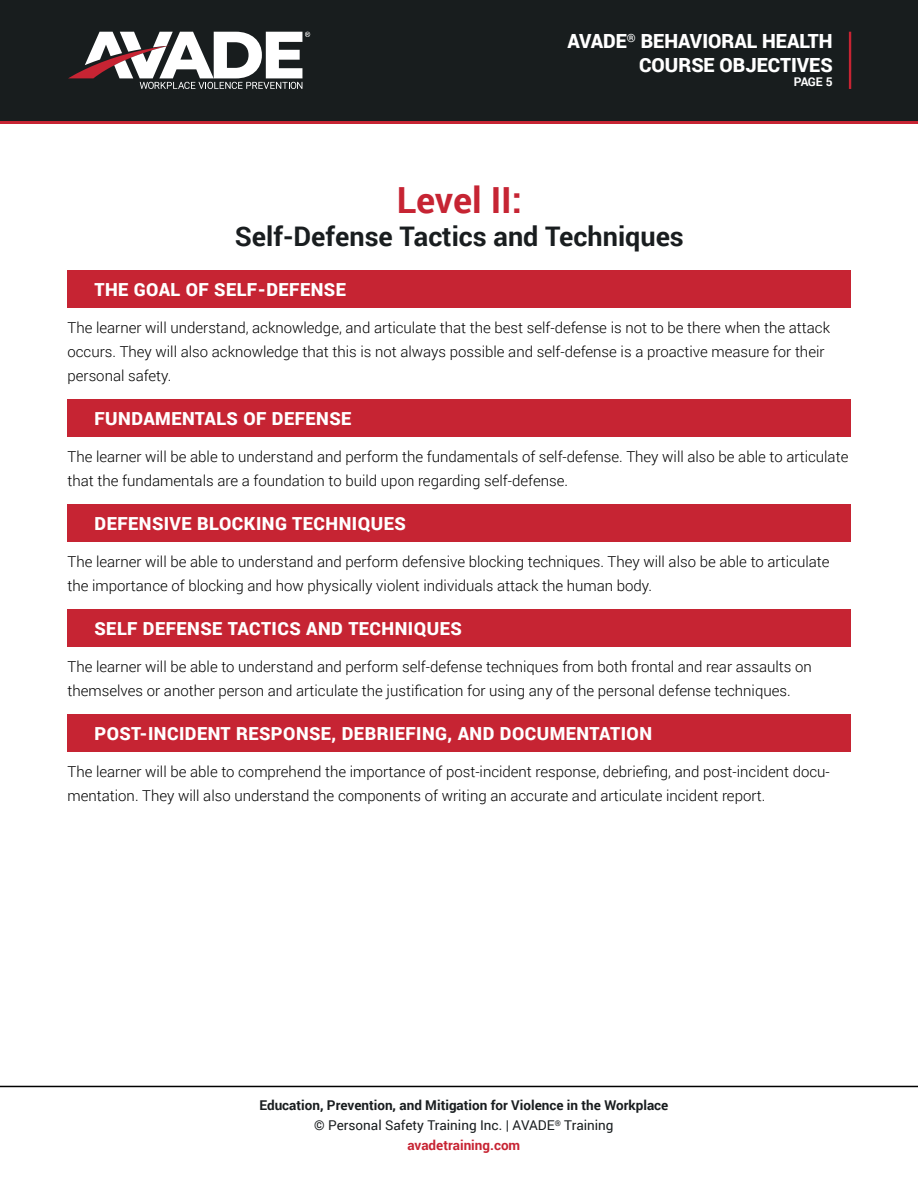
<style>
.page{position:relative;width:918px;height:1188px;background:#fff}
.page>*{position:absolute;margin:0;border:0;box-sizing:border-box;transform-origin:0 0}
.t1{font:700 36px "Roboto";color:#c62433}
.t2{font:700 27px "Roboto";color:#191d1f}
.t3{font:900 19.5px/23.4px "Roboto";color:#fff;text-align:right}
.t4{font:900 18px "Roboto";letter-spacing:.025em;color:#fff}
.t5{font:300 15px/24px "Roboto";color:#000}
.t6{font:700 13.5px/19.6px "Roboto";color:#191d1f;text-align:center}
.t7{font:700 12px "Roboto";color:#fff}
.s1{font-weight:400}
.s2{color:#c72433}
</style>
<div class="page">
<div style="left:0;top:10px;width:918px;height:114px;background:#c72433"></div>
<div style="left:0;top:0;width:918px;height:121px;background:#181d1e"></div>
<svg style="left:68px;top:32px;width:242px;height:57px"></svg>
<hr style="left:849px;top:32px;width:2px;height:57px;background:#c72433">
<hr style="left:0;top:1086px;width:918px;height:1px;background:#000">
<div style="left:68px;top:270px;width:783px;height:38px;background:#c62433"></div>
<div style="left:68px;top:399px;width:783px;height:37px;background:#c62433"></div>
<div style="left:68px;top:504px;width:783px;height:38px;background:#c62433"></div>
<div style="left:68px;top:609px;width:783px;height:37px;background:#c62433"></div>
<div style="left:68px;top:714px;width:783px;height:38px;background:#c62433"></div>
<h3 class="t3" style="left:567px;top:29px;width:267px">AVADE<sup>®</sup> BEHAVIORAL HEALTH<br>COURSE OBJECTIVES</h3>
<p class="t7" style="left:794px;top:73px;width:40px">PAGE 5</p>
<h1 class="t1" style="left:397px;top:175px;width:127px">Level II:</h1>
<h2 class="t2" style="left:235px;top:217px;width:451px">Self-Defense Tactics and Techniques</h2>
<p class="t4" style="left:94px;top:277px;width:253px">THE GOAL OF SELF-DEFENSE</p>
<p class="t5" style="left:68px;top:316px;width:764px">The learner will understand, acknowledge, and articulate that the best self-defense is not to be there when the attack occurs. They will also acknowledge that this is not always possible and self-defense is a proactive measure for their personal safety.</p>
<p class="t4" style="left:94px;top:406px;width:258px">FUNDAMENTALS OF DEFENSE</p>
<p class="t5" style="left:68px;top:445px;width:782px">The learner will be able to understand and perform the fundamentals of self-defense. They will also be able to articulate that the fundamentals are a foundation to build upon regarding self-defense.</p>
<p class="t4" style="left:94px;top:511px;width:313px">DEFENSIVE BLOCKING TECHNIQUES</p>
<p class="t5" style="left:68px;top:550px;width:764px">The learner will be able to understand and perform defensive blocking techniques. They will also be able to articulate the importance of blocking and how physically violent individuals attack the human body.</p>
<p class="t4" style="left:94px;top:616px;width:369px">SELF DEFENSE TACTICS AND TECHNIQUES</p>
<p class="t5" style="left:68px;top:655px;width:746px">The learner will be able to understand and perform self-defense techniques from both frontal and rear assaults on themselves or another person and articulate the justification for using any of the personal defense techniques.</p>
<p class="t4" style="left:94px;top:721px;width:559px">POST-INCIDENT RESPONSE, DEBRIEFING, AND DOCUMENTATION</p>
<p class="t5" style="left:68px;top:760px;width:764px">The learner will be able to comprehend the importance of post-incident response, debriefing, and post-incident docu&shy;mentation. They will also understand the components of writing an accurate and articulate incident report.</p>
<p class="t6" style="left:259px;top:1095px;width:410px">Education, Prevention, and Mitigation for Violence in the Workplace <span class="s1">© Personal Safety Training Inc. | AVADE</span><sup>®</sup> <span class="s1">Training </span><span class="s2">avadetraining.com</span></p>
</div>
